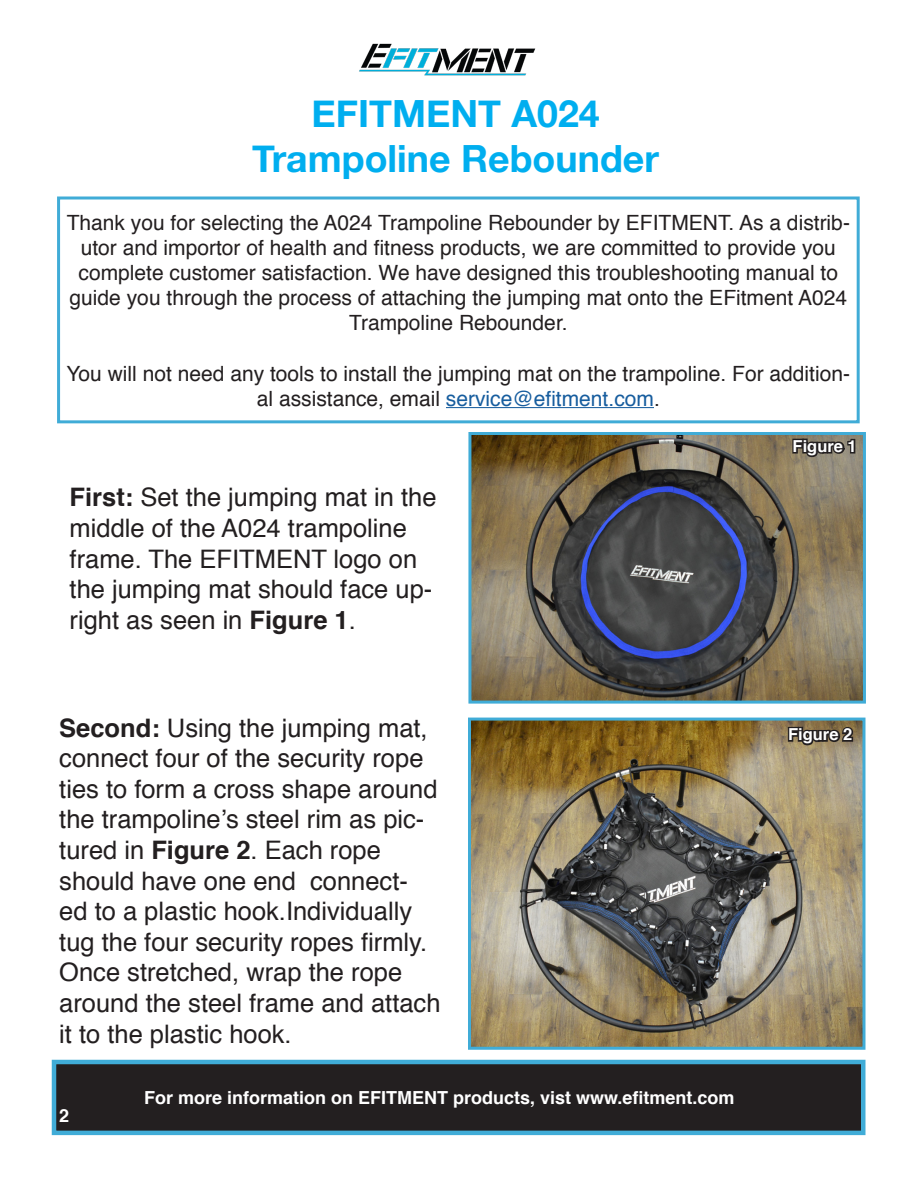
<style>
.page{position:relative;width:918px;height:1188px;background:#fff}
.page>*{position:absolute;margin:0;border:0;box-sizing:border-box;transform-origin:0 0}
.t1{font:700 37.5px "Helvetica Neue";color:#00aeef}
.t2{font:25.5px/30.6px "Helvetica";color:#231f20}
.t3{font:21px/25.2px "Helvetica";color:#231f20;text-align:center}
.t4{font:700 18px "Helvetica";color:#fff}
.t5{font:700 16.5px "Helvetica";color:#fff}
.s1{color:#175d9e}
.s2{font-weight:700}
</style>
<div class="page">
<img style="left:359px;top:43px;width:177px;height:33px">
<div style="left:54px;top:1062px;width:809px;height:71px;background:#231f20"></div>
<div style="left:52px;top:1060px;width:814px;height:75px;border:4px solid #40acd7"></div>
<div style="left:57px;top:196px;width:803px;height:227px;border:3px solid #40acd7"></div>
<img style="left:472px;top:436px;width:390px;height:264px">
<div style="left:468px;top:432px;width:398px;height:272px;border:3px solid #40acd7"></div>
<img style="left:472px;top:722px;width:390px;height:324px">
<div style="left:468px;top:718px;width:398px;height:332px;border:3px solid #40acd7"></div>
<svg style="left:791px;top:437px;width:66px;height:49px;background:#7b7362"></svg>
<svg style="left:786px;top:725px;width:70px;height:49px;background:#877a62"></svg>
<hr style="left:446px;top:407px;width:208px;height:1px;background:#175d9e">
<p class="t1" style="left:312px;top:84px;width:290px">EFITMENT A024</p>
<p class="t1" style="left:252px;top:129px;width:408px">Trampoline Rebounder</p>
<p class="t3" style="left:67px;top:210px;width:785px">Thank you for selecting the A024 Trampoline Rebounder by EFITMENT. As a distrib&shy;utor and importor of health and fitness products, we are committed to provide you complete customer satisfaction. We have designed this troubleshooting manual to guide you through the process of attaching the jumping mat onto the EFitment A024<br>Trampoline Rebounder.</p>
<p class="t3" style="left:67px;top:361px;width:785px">You will not need any tools to install the jumping mat on the trampoline. For addition&shy;al assistance, email <span class="s1">service@efitment.com</span>.</p>
<p class="t2" style="left:70px;top:483px;width:369px"><span class="s2">First:</span> Set the jumping mat in the middle of the A024 trampoline frame. The EFITMENT logo on the jumping mat should face up&shy;right as seen in <span class="s2">Figure 1</span>.</p>
<p class="t2" style="left:59px;top:713px;width:383px"><span class="s2">Second:</span> Using the jumping mat, connect four of the security rope ties to form a cross shape around the trampoline’s steel rim as pic&shy;tured in <span class="s2">Figure 2</span>. Each rope should have one end connect&shy;ed to a plastic hook.Individually tug the four security ropes firmly.<br>Once stretched, wrap the rope around the steel frame and attach it to the plastic hook.</p>
<p class="t4" style="left:59px;top:1101px;width:12px">2</p>
<p class="t4" style="left:144px;top:1083px;width:592px">For more information on EFITMENT products, vist www.efitment.com</p>
<p class="t5" style="left:793px;top:433px;width:66px">Figure 1</p>
<p class="t5" style="left:788px;top:721px;width:66px">Figure 2</p>
</div>
